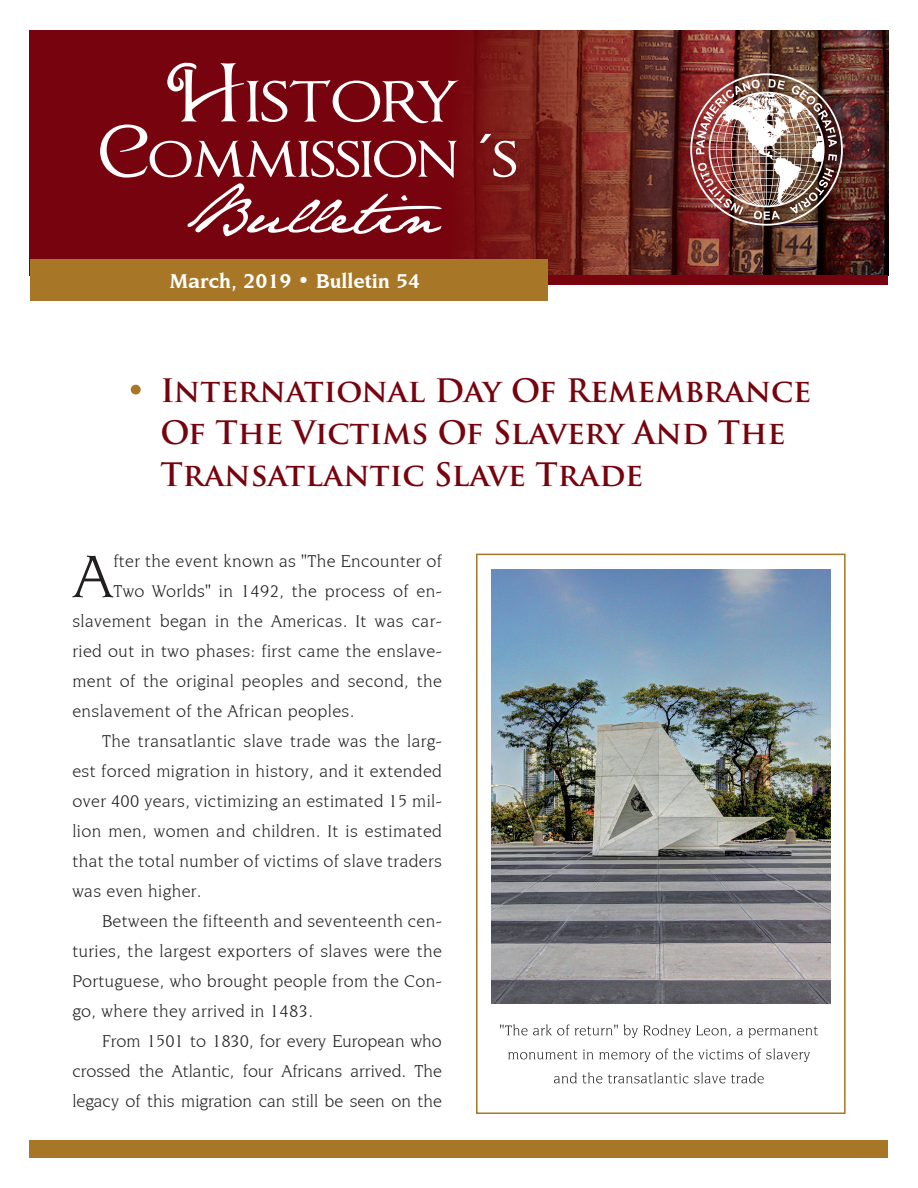
<style>
.page{position:relative;width:918px;height:1188px;background:#fff}
.page>*{position:absolute;margin:0;border:0;box-sizing:border-box;transform-origin:0 0}
.t1{font:63.9px "Novarese IT Cby BT";color:#231f20}
.t2{font:700 31.5px/42px "Trajan Pro";color:#76030d}
.t3{font:700 21px "Novarese IT Cby BT";color:#fff}
.t4{font:18px "Novarese IT Cby BT";letter-spacing:.02em;color:#231f20}
.t5{font:18px "Novarese IT Cby BT";color:#231f20}
</style>
<div class="page">
<div style="left:30px;top:30px;width:858px;height:245px;background:#76030d"></div>
<img style="left:462px;top:30px;width:426px;height:245px">
<img style="left:690px;top:73px;width:153px;height:153px">
<div style="left:547px;top:275px;width:341px;height:10px;background:#76030d"></div>
<div style="left:30px;top:259px;width:517px;height:42px;background:#a77626"></div>
<div style="left:30px;top:1140px;width:858px;height:18px;background:#a77626"></div>
<svg style="left:480px;top:134px;width:36px;height:43px"></svg>
<svg style="left:100px;top:63px;width:359px;height:173px"></svg>
<div style="left:131px;top:385px;width:10px;height:10px;background:#a77626;border-radius:50%"></div>
<div style="left:476px;top:554px;width:370px;height:560px;border:2px solid #a77626"></div>
<img style="left:492px;top:570px;width:338px;height:433px">
<svg style="left:554px;top:1072px;width:210px;height:11px"></svg>
<svg style="left:508px;top:1048px;width:302px;height:14px"></svg>
<svg style="left:500px;top:1024px;width:318px;height:14px"></svg>
<p class="t3" style="left:170px;top:268px;width:252px">March, 2019 • Bulletin 54</p>
<h2 class="t2" style="left:160px;top:370px;width:653px">International Day Of Remembrance<br>Of The Victims Of Slavery And The<br>Transatlantic Slave Trade</h2>
<h1 class="t1" style="left:73px;top:538px;width:40px">A</h1>
<p class="t4" style="left:113px;top:551px;width:330px">fter the event known as "The Encounter of</p>
<p class="t4" style="left:113px;top:581px;width:330px">Two Worlds" in 1492, the process of en-</p>
<p class="t4" style="left:72px;top:611px;width:371px">slavement began in the Americas. It was car-</p>
<p class="t4" style="left:72px;top:641px;width:371px">ried out in two phases: first came the enslave-</p>
<p class="t4" style="left:72px;top:671px;width:371px">ment of the original peoples and second, the</p>
<p class="t4" style="left:72px;top:701px;width:283px">enslavement of the African peoples.</p>
<p class="t4" style="left:102px;top:731px;width:341px">The transatlantic slave trade was the larg-</p>
<p class="t4" style="left:72px;top:761px;width:371px">est forced migration in history, and it extended</p>
<p class="t4" style="left:72px;top:791px;width:371px">over 400 years, victimizing an estimated 15 mil-</p>
<p class="t4" style="left:72px;top:821px;width:371px">lion men, women and children. It is estimated</p>
<p class="t4" style="left:72px;top:851px;width:371px">that the total number of victims of slave traders</p>
<p class="t4" style="left:72px;top:881px;width:131px">was even higher.</p>
<p class="t4" style="left:102px;top:911px;width:341px">Between the fifteenth and seventeenth cen-</p>
<p class="t4" style="left:72px;top:941px;width:371px">turies, the largest exporters of slaves were the</p>
<p class="t4" style="left:72px;top:971px;width:371px">Portuguese, who brought people from the Con-</p>
<p class="t4" style="left:72px;top:1001px;width:242px">go, where they arrived in 1483.</p>
<p class="t5" style="left:102px;top:1031px;width:341px">From 1501 to 1830, for every European who</p>
<p class="t5" style="left:72px;top:1061px;width:371px">crossed the Atlantic, four Africans arrived. The</p>
<p class="t5" style="left:72px;top:1091px;width:371px">legacy of this migration can still be seen on the</p>
</div>
